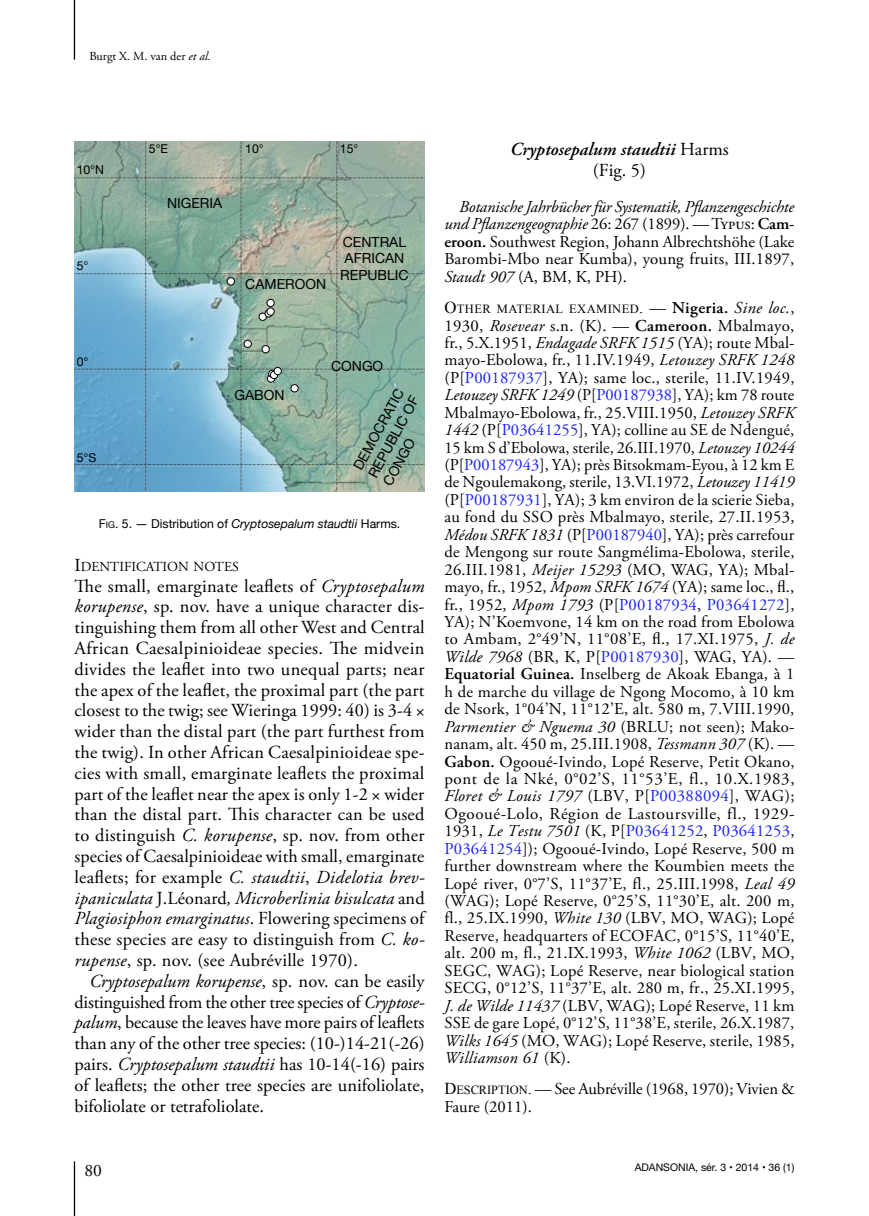
<style>
.page{position:relative;width:869px;height:1216px;background:#fff}
.page>*{position:absolute;margin:0;border:0;box-sizing:border-box;transform-origin:0 0}
.t1{font:18.38px/20.8px "Adobe Garamond Pro";color:#000;text-align:justify}
.t2{font:italic 600 18.38px/20.8px "Adobe Garamond Pro";color:#000;text-align:center}
.t3{font:17.5px "Adobe Garamond Pro";color:#000}
.t4{font:16.62px/17.5px "Adobe Garamond Pro";letter-spacing:.01em;color:#000;text-align:justify}
.t5{font:14px/16.8px "Helvetica Neue";color:#000;text-align:center}
.t6{font:13.83px "Adobe Garamond";color:#000}
.t7{font:12.42px "Times New Roman";letter-spacing:.03em;color:#000}
.t8{font:12.25px "Helvetica Neue";color:#000}
.t9{font:12.25px "Adobe Garamond Pro";color:#000}
.t10{font:10.5px "Helvetica Neue";color:#000}
.s1{font-style:italic}
.s2{font-style:inherit}
.s3{font-size:9.1px}
.s4{font-size:18.38px}
.s5{font-weight:400;font-style:normal}
.s6{font-weight:600}
.s7{font-size:16.62px}
.s8{font-family:"Adobe Garamond Pro";font-size:16.62px}
.s9{font-family:"Adobe Garamond Pro";font-weight:600;font-size:16.62px}
.s10{font-family:"Adobe Garamond Pro";font-style:italic;font-size:16.62px}
.s11{color:#1922fb}
.s12{font-family:"Times New Roman"}
.s13{font-family:"Times New Roman";font-size:12.42px}
</style>
<div class="page">
<hr style="left:74px;top:1161px;width:1px;height:54px;background:#000">
<hr style="left:74px;top:0;width:1px;height:60px;background:#000">
<svg style="left:74px;top:141px;width:350px;height:351px;background:#88afad"></svg>
<div style="left:227px;top:278px;width:7px;height:7px;background:#fff;border-radius:50%"></div>
<div style="left:227px;top:277px;width:7px;height:8px;border:1px solid #000;border-radius:50%"></div>
<div style="left:259px;top:313px;width:7px;height:7px;background:#fff;border-radius:50%"></div>
<div style="left:259px;top:313px;width:7px;height:7px;border:1px solid #000;border-radius:50%"></div>
<div style="left:265px;top:310px;width:7px;height:7px;background:#b2b2b2;border-radius:50%"></div>
<div style="left:265px;top:309px;width:7px;height:8px;border:1px solid #000;border-radius:50%"></div>
<div style="left:267px;top:308px;width:7px;height:7px;background:#fff;border-radius:50%"></div>
<div style="left:266px;top:308px;width:8px;height:7px;border:1px solid #000;border-radius:50%"></div>
<div style="left:267px;top:299px;width:7px;height:7px;background:#fff;border-radius:50%"></div>
<div style="left:266px;top:299px;width:8px;height:8px;border:1px solid #000;border-radius:50%"></div>
<div style="left:244px;top:340px;width:7px;height:7px;background:#fff;border-radius:50%"></div>
<div style="left:244px;top:340px;width:7px;height:8px;border:1px solid #000;border-radius:50%"></div>
<div style="left:262px;top:345px;width:7px;height:8px;background:#fff;border-radius:50%"></div>
<div style="left:262px;top:345px;width:7px;height:8px;border:1px solid #000;border-radius:50%"></div>
<div style="left:291px;top:384px;width:7px;height:8px;background:#fff;border-radius:50%"></div>
<div style="left:290px;top:384px;width:8px;height:8px;border:1px solid #000;border-radius:50%"></div>
<div style="left:267px;top:374px;width:8px;height:8px;border:1px solid #000;border-radius:50%"></div>
<div style="left:268px;top:370px;width:8px;height:7px;background:#b9b9b9;border-radius:50%"></div>
<div style="left:268px;top:370px;width:8px;height:8px;border:1px solid #000;border-radius:50%"></div>
<div style="left:270px;top:371px;width:7px;height:7px;background:#fff;border-radius:50%"></div>
<div style="left:270px;top:371px;width:8px;height:8px;border:1px solid #000;border-radius:50%"></div>
<div style="left:274px;top:367px;width:7px;height:8px;background:#fff;border-radius:50%"></div>
<div style="left:274px;top:367px;width:7px;height:8px;border:1px solid #000;border-radius:50%"></div>
<p class="t9" style="left:89px;top:48px;width:123px">Burgt X. M. van der <span class="s1">et al.</span></p>
<p class="t8" style="left:77px;top:160px;width:29px">10°N</p>
<p class="t8" style="left:77px;top:257px;width:13px">5°</p>
<p class="t8" style="left:77px;top:352px;width:13px">0°</p>
<p class="t8" style="left:77px;top:449px;width:21px">5°S</p>
<p class="t8" style="left:149px;top:140px;width:21px">5°E</p>
<p class="t8" style="left:245px;top:140px;width:20px">10°</p>
<p class="t8" style="left:340px;top:140px;width:20px">15°</p>
<p class="t5" style="left:167px;top:196px;width:57px">NIGERIA</p>
<p class="t5" style="left:245px;top:276px;width:82px">CAMEROON</p>
<p class="t5" style="left:340px;top:234px;width:70px">CENTRAL<br>AFRICAN<br>REPUBLIC</p>
<p class="t5" style="left:234px;top:388px;width:52px">GABON</p>
<p class="t5" style="left:331px;top:358px;width:54px">CONGO</p>
<p class="t5" style="left:350px;top:466px;width:93px;text-align:justify;rotate:-62deg">DEMOCRATIC REPUBLIC OF CONGO</p>
<p class="t8" style="left:99px;top:514px;width:303px"><span class="s2">F</span><span class="s3">ig</span><span class="s2">. 5.</span> ― Distribution of <span class="s1">Cryptosepalum staudtii</span> Harms.</p>
<p class="t6" style="left:74px;top:559px;width:166px"><span class="s4">I</span>DENTIFICATION NOTES</p>
<p class="t1" style="left:74px;top:576px;width:352px">The small, emarginate leaflets of <span class="s1">Cryptosepalum korupense</span>, sp. nov. have a unique character dis&shy;tinguishing them from all other West and Central African Caesalpinioideae species. The midvein divides the leaflet into two unequal parts; near the apex of the leaflet, the proximal part (the part closest to the twig; see Wieringa 1999: 40) is 3-4 × wider than the distal part (the part furthest from the twig). In other African Caesalpinioideae spe&shy;cies with small, emarginate leaflets the proximal part of the leaflet near the apex is only 1-2 × wider than the distal part. This character can be used to distinguish <span class="s1">C. korupense</span>, sp. nov. from other species of Caesalpinioideae with small, emarginate leaflets; for example <span class="s1">C. staudtii</span>, <span class="s1">Didelotia brev&shy;ipaniculata</span> J.Léonard<span class="s1">, Microberlinia bisulcata</span> and <span class="s1">Plagiosiphon emarginatus</span>. Flowering specimens of these species are easy to distinguish from <span class="s1">C. ko&shy;rupense</span>, sp. nov. (see Aubréville 1970).</p>
<p class="t1" style="left:74px;top:971px;width:351px;text-indent:15px"><span class="s1">Cryptosepalum korupense</span>, sp. nov. can be easily distinguished from the other tree species of <span class="s1">Cryptose&shy;palum</span>, because the leaves have more pairs of leaflets than any of the other tree species: (10-)14-21(-26) pairs. <span class="s1">Cryptosepalum staudtii</span> has 10-14(-16) pairs of leaflets; the other tree species are unifoliolate, bifoliolate or tetrafoliolate.</p>
<p class="t2" style="left:510px;top:139px;width:220px">Cryptosepalum staudtii <span class="s5">Harms (Fig. 5)</span></p>
<p class="t4" style="left:444px;top:198px;width:351px;text-indent:15px"><span class="s1">Botanische Jahrbücher für Systematik, Pflanzengeschichte und Pflanzengeographie</span> 26: 267 (1899). — Typus: <span class="s6">Cam&shy;eroon.</span> Southwest Region, Johann Albrechtshöhe (Lake Barombi-Mbo near Kumba), young fruits, III.1897, <span class="s1">Staudt 907</span> (A, BM, K, PH).</p>
<p class="t7" style="left:444px;top:300px;width:351px"><span class="s7">O</span>THER MATERIAL EXAMINED <span class="s7">.</span> <span class="s8">—</span> <span class="s9">Nigeria.</span> <span class="s10">Sine loc.</span><span class="s8">,</span></p>
<p class="t4" style="left:444px;top:317px;width:351px">1930, <span class="s1">Rosevear</span> s.n. (K). — <span class="s6">Cameroon.</span> Mbalmayo, fr., 5.X.1951, <span class="s1">Endagade SRFK 1515</span> (YA); route Mbal&shy;mayo-Ebolowa, fr., 11.IV.1949, <span class="s1">Letouzey SRFK 1248 </span>(P[<span class="s11">P00187937</span>], YA); same loc., sterile, 11.IV.1949, <span class="s1">Letouzey SRFK 1249</span> (P[<span class="s11">P00187938</span>], YA); km 78 route Mbalmayo-Ebolowa, fr., 25.VIII.1950, <span class="s1">Letouzey SRFK 1442</span> (P[<span class="s11">P03641255</span>], YA); colline au SE de Ndengué, 15 km S d’Ebolowa, sterile, 26.III.1970, <span class="s1">Letouzey 10244 </span>(P[<span class="s11">P00187943</span>], YA); près Bitsokmam-Eyou, à 12 km E de Ngoulemakong, sterile, 13.VI.1972, <span class="s1">Letouzey 11419 </span>(P[<span class="s11">P00187931</span>], YA); 3 km environ de la scierie Sieba, au fond du SSO près Mbalmayo, sterile, 27.II.1953, <span class="s1">Médou SRFK 1831</span> (P[<span class="s11">P00187940</span>], YA); près carrefour de Mengong sur route Sangmélima-Ebolowa, sterile, 26.III.1981, <span class="s1">Meijer 15293</span> (MO, WAG, YA); Mbal&shy;mayo, fr., 1952, <span class="s1">Mpom SRFK 1674</span> (YA); same loc., fl., fr., 1952, <span class="s1">Mpom 1793</span> (P[<span class="s11">P00187934</span>, <span class="s11">P03641272</span>], YA); N’Koemvone, 14 km on the road from Ebolowa to Ambam, 2°49’N, 11°08’E, fl., 17.XI.1975, <span class="s1">J. de Wilde 7968</span> (BR, K, P[<span class="s11">P00187930</span>], WAG, YA). — <span class="s6">Equatorial Guinea.</span> Inselberg de Akoak Ebanga, à 1 h de marche du village de Ngong Mocomo, à 10 km de Nsork, 1°04’N, 11°12’E, alt. 580 m, 7.VIII.1990, <span class="s1">Parmentier &amp; Nguema 30</span> (BRLU; not seen); Mako&shy;nanam, alt. 450 m, 25.III.1908, <span class="s1">Tessmann 307</span> (K). — <span class="s6">Gabon.</span> Ogooué-Ivindo, Lopé Reserve, Petit Okano, pont de la Nké, 0°02’S, 11°53’E, fl., 10.X.1983, <span class="s1">Floret &amp; Louis 1797</span> (LBV, P[<span class="s11">P00388094</span>], WAG); Ogooué-Lolo, Région de Lastoursville, fl., 1929- 1931, <span class="s1">Le Testu 7501</span> (K, P[<span class="s11">P03641252</span>, <span class="s11">P03641253</span>, <span class="s11">P03641254</span>]); Ogooué-Ivindo, Lopé Reserve, 500 m further downstream where the Koumbien meets the Lopé river, 0°7’S, 11°37’E, fl., 25.III.1998, <span class="s1">Leal 49 </span>(WAG); Lopé Reserve, 0°25’S, 11°30’E, alt. 200 m, fl., 25.IX.1990, <span class="s1">White 130</span> (LBV, MO, WAG); Lopé Reserve, headquarters of ECOFAC, 0°15’S, 11°40’E, alt. 200 m, fl., 21.IX.1993, <span class="s1">White 1062</span> (LBV, MO, SEGC, WAG); Lopé Reserve, near biological station SECG, 0°12’S, 11°37’E, alt. 280 m, fr., 25.XI.1995, <span class="s1">J. de Wilde 11437</span> (LBV, WAG); Lopé Reserve, 11 km SSE de gare Lopé, 0°12’S, 11°38’E, sterile, 26.X.1987, <span class="s1">Wilks 1645</span> (MO, WAG); Lopé Reserve, sterile, 1985, <span class="s1">Williamson 61</span> (K).</p>
<p class="t4" style="left:444px;top:1080px;width:351px"><span class="s12">D</span><span class="s13">ESCRIPTION</span><span class="s12">.</span> — See Aubréville (1968, 1970); Vivien &amp;<br>Faure (2011).</p>
<p class="t3" style="left:84px;top:1160px;width:19px">80</p>
<p class="t10" style="left:634px;top:1159px;width:161px">ADANSONIA, sér. 3 • 2014 • 36 (1)</p>
</div>
